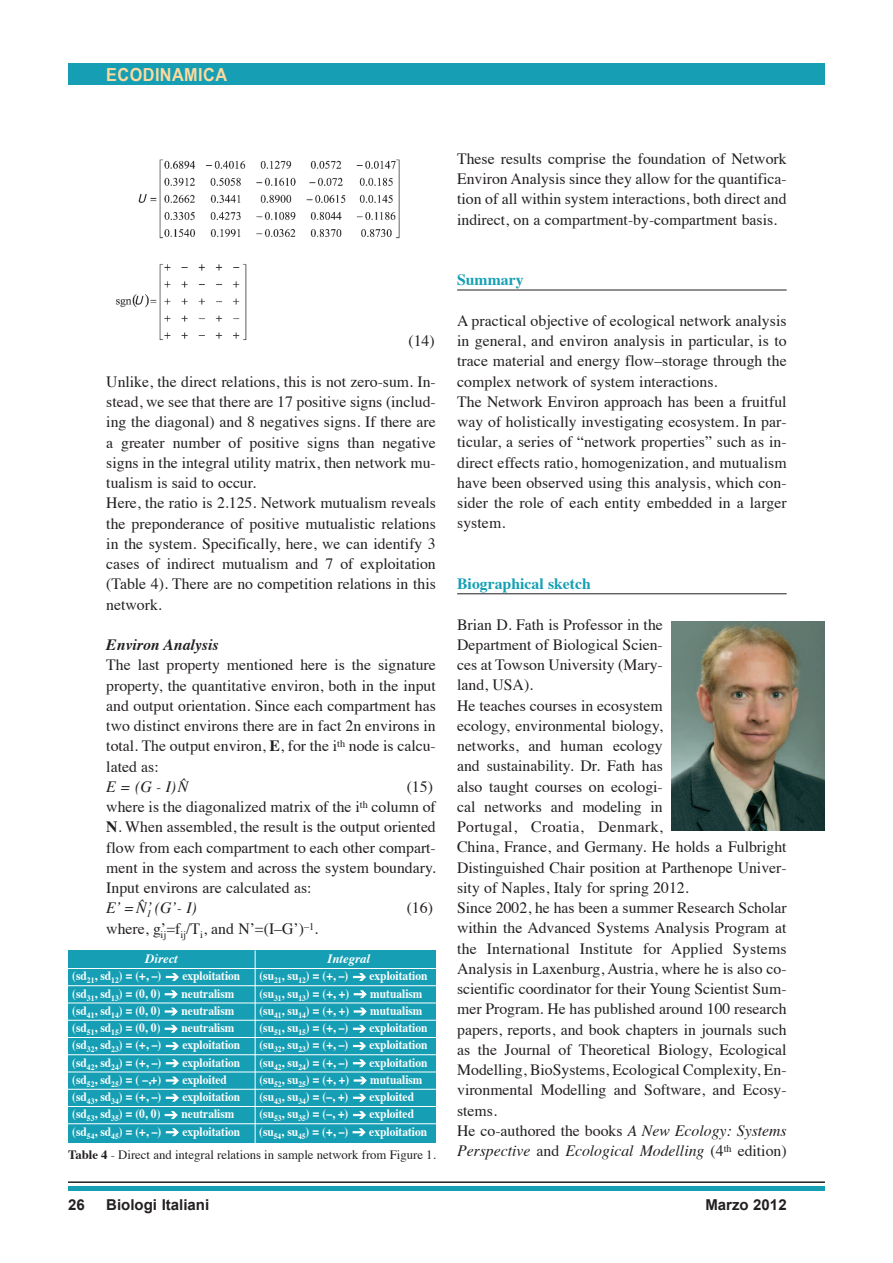
<style>
.page{position:relative;width:893px;height:1263px;background:#fff}
.page>*{position:absolute;margin:0;border:0;box-sizing:border-box;transform-origin:0 0}
.t1{font:700 18px "Arial Narrow";letter-spacing:.025em;color:#feda9e;scale:1.1 1}
.t2{font:15.75px/20.2px "Times";color:#231f20}
.t3{font:700 15.75px "Times";color:#169fb4}
.t4{font:italic 700 15.75px "Times";color:#231f20}
.t5{font:italic 15.75px "Times";color:#231f20}
.t6{font:700 15px "Arial";color:#231f20}
.t7{font:700 12.75px "Times";color:#fff;scale:.9 1}
.t8{font:12.75px/23.4px "Times";color:#231f20}
.t9{font:italic 700 12.75px "Times";color:#fff}
.s1{font-weight:700}
.s2{font-style:italic}
.s3{font-weight:700;color:#fff}
</style>
<div class="page">
<div style="left:68px;top:1186px;width:757px;height:5px;background:#169fb4"></div>
<div style="left:68px;top:64px;width:757px;height:21px;background:#169fb4"></div>
<hr style="left:68px;top:1181px;width:757px;height:2px;background:#231f20">
<hr style="left:457px;top:290px;width:330px;height:1px;background:#231f20">
<hr style="left:457px;top:593px;width:330px;height:1px;background:#231f20">
<img style="left:116px;top:159px;width:284px;height:181px">
<div style="left:68px;top:950px;width:368px;height:193px;background:#169fb4"></div>
<hr style="left:68px;top:968px;width:368px;height:1px;background:#fff">
<hr style="left:68px;top:985px;width:368px;height:1px;background:#fff">
<hr style="left:68px;top:1002px;width:368px;height:1px;background:#fff">
<hr style="left:68px;top:1020px;width:368px;height:1px;background:#fff">
<hr style="left:68px;top:1037px;width:368px;height:1px;background:#fff">
<hr style="left:68px;top:1054px;width:368px;height:1px;background:#fff">
<hr style="left:68px;top:1071px;width:368px;height:1px;background:#fff">
<hr style="left:68px;top:1089px;width:368px;height:1px;background:#fff">
<hr style="left:68px;top:1106px;width:368px;height:1px;background:#fff">
<hr style="left:68px;top:1123px;width:368px;height:1px;background:#fff">
<hr style="left:255px;top:950px;width:1px;height:193px;background:#fff">
<img style="left:672px;top:621px;width:153px;height:209px">
<p class="t1" style="left:106px;top:64px;width:111px">ECODINAMICA</p>
<p class="t2" style="left:408px;top:332px;width:28px">(14)</p>
<p class="t2" style="left:106px;top:373px;width:331px">Unlike, the direct relations, this is not zero-sum. In&shy;stead, we see that there are 17 positive signs (includ&shy;ing the diagonal) and 8 negatives signs. If there are a greater number of positive signs than negative signs in the integral utility matrix, then network mu&shy;tualism is said to occur.<br>Here, the ratio is 2.125. Network mutualism reveals the preponderance of positive mutualistic relations in the system. Specifically, here, we can identify 3 cases of indirect mutualism and 7 of exploitation (Table 4). There are no competition relations in this network.</p>
<p class="t4" style="left:106px;top:638px;width:114px">Environ Analysis</p>
<p class="t2" style="left:106px;top:656px;width:331px;text-align:justify">The last property mentioned here is the signature property, the quantitative environ, both in the input and output orientation. Since each compartment has two distinct environs there are in fact 2n environs in total. The output environ, <span class="s1">E</span>, for the i<sup>th</sup> node is calcu&shy;lated as:</p>
<p class="t5" style="left:106px;top:780px;width:84px">E=(G-I)Nˆ</p>
<p class="t2" style="left:106px;top:778px;width:331px;text-indent:300px">(15) where is the diagonalized matrix of the i<sup>th</sup> column of <span class="s1">N</span>. When assembled, the result is the output oriented flow from each compartment to each other compart&shy;ment in the system and across the system boundary.<br>Input environs are calculated as:<br><span class="s2">E’ =N</span><sup>ˆ</sup> <sub>1</sub><span class="s2">’ (G’- I)</span></p>
<p class="t2" style="left:407px;top:899px;width:28px">(16)</p>
<p class="t2" style="left:106px;top:919px;width:213px">where, g’<sub>ij</sub>=f<sub>ij</sub>/T<sub>i</sub>, and N’=(I–G’)<sup>–1</sup>.</p>
<p class="t9" style="left:145px;top:953px;width:34px">Direct</p>
<p class="t9" style="left:327px;top:953px;width:44px">Integral</p>
<p class="t7" style="left:72px;top:971px;width:100px">(sd<sub>21</sub>, sd<sub>12</sub>) = (+, –)</p>
<p class="t7" style="left:182px;top:971px;width:66px">exploitation</p>
<p class="t7" style="left:259px;top:971px;width:100px">(su<sub>21</sub>, su<sub>12</sub>) = (+, –)</p>
<p class="t7" style="left:369px;top:971px;width:66px">exploitation</p>
<p class="t7" style="left:72px;top:988px;width:100px">(sd<sub>31</sub>, sd<sub>13</sub>) = (0, 0)</p>
<p class="t7" style="left:182px;top:988px;width:60px">neutralism</p>
<p class="t7" style="left:259px;top:988px;width:101px">(su<sub>31</sub>, su<sub>13</sub>) = (+, +)</p>
<p class="t7" style="left:370px;top:988px;width:60px">mutualism</p>
<p class="t7" style="left:72px;top:1005px;width:100px">(sd<sub>41</sub>, sd<sub>14</sub>) = (0, 0)</p>
<p class="t7" style="left:182px;top:1005px;width:60px">neutralism</p>
<p class="t7" style="left:259px;top:1005px;width:101px">(su<sub>41</sub>, su<sub>14</sub>) = (+, +)</p>
<p class="t7" style="left:370px;top:1005px;width:60px">mutualism</p>
<p class="t7" style="left:72px;top:1022px;width:100px">(sd<sub>51</sub>, sd<sub>15</sub>) = (0, 0)</p>
<p class="t7" style="left:182px;top:1022px;width:60px">neutralism</p>
<p class="t7" style="left:259px;top:1022px;width:100px">(su<sub>51</sub>, su<sub>15</sub>) = (+, –)</p>
<p class="t7" style="left:369px;top:1022px;width:66px">exploitation</p>
<p class="t7" style="left:72px;top:1040px;width:100px">(sd<sub>32</sub>, sd<sub>23</sub>) = (+, –)</p>
<p class="t7" style="left:182px;top:1040px;width:66px">exploitation</p>
<p class="t7" style="left:259px;top:1040px;width:100px">(su<sub>32</sub>, su<sub>23</sub>) = (+, –)</p>
<p class="t7" style="left:369px;top:1040px;width:66px">exploitation</p>
<p class="t7" style="left:72px;top:1057px;width:100px">(sd<sub>42</sub>, sd<sub>24</sub>) = (+, –)</p>
<p class="t7" style="left:182px;top:1057px;width:66px">exploitation</p>
<p class="t7" style="left:259px;top:1057px;width:100px">(su<sub>42</sub>, su<sub>24</sub>) = (+, –)</p>
<p class="t7" style="left:369px;top:1057px;width:66px">exploitation</p>
<p class="t7" style="left:72px;top:1074px;width:100px">(sd<sub>52</sub>, sd<sub>25</sub>) = ( –,+)</p>
<p class="t7" style="left:182px;top:1074px;width:51px">exploited</p>
<p class="t7" style="left:259px;top:1074px;width:101px">(su<sub>52</sub>, su<sub>25</sub>) = (+, +)</p>
<p class="t7" style="left:370px;top:1074px;width:60px">mutualism</p>
<p class="t7" style="left:72px;top:1091px;width:100px">(sd<sub>43</sub>, sd<sub>34</sub>) = (+, –)</p>
<p class="t7" style="left:182px;top:1091px;width:66px">exploitation</p>
<p class="t7" style="left:259px;top:1091px;width:100px">(su<sub>43</sub>, su<sub>34</sub>) = (–, +)</p>
<p class="t7" style="left:369px;top:1091px;width:51px">exploited</p>
<p class="t7" style="left:72px;top:1109px;width:100px">(sd<sub>53</sub>, sd<sub>35</sub>) = (0, 0)</p>
<p class="t7" style="left:182px;top:1109px;width:60px">neutralism</p>
<p class="t7" style="left:259px;top:1109px;width:100px">(su<sub>53</sub>, su<sub>35</sub>) = (–, +)</p>
<p class="t7" style="left:369px;top:1109px;width:51px">exploited</p>
<p class="t7" style="left:72px;top:1126px;width:100px">(sd<sub>54</sub>, sd<sub>45</sub>) = (+, –)</p>
<p class="t7" style="left:182px;top:1126px;width:66px">exploitation</p>
<p class="t7" style="left:259px;top:1126px;width:100px">(su<sub>54</sub>, su<sub>45</sub>) = (+, –)</p>
<p class="t8" style="left:68px;top:1121px;width:369px;text-indent:301px"><span class="s3">exploitation<br></span><span class="s1">Table 4</span> - Direct and integral relations in sample network from Figure 1.</p>
<p class="t2" style="left:457px;top:150px;width:331px;text-align:justify">These results comprise the foundation of Network Environ Analysis since they allow for the quantifica&shy;tion of all within system interactions, both direct and indirect, on a compartment-by-compartment basis.</p>
<p class="t3" style="left:457px;top:274px;width:68px">Summary</p>
<p class="t2" style="left:457px;top:312px;width:331px">A practical objective of ecological network analysis in general, and environ analysis in particular, is to trace material and energy flow–storage through the complex network of system interactions.<br>The Network Environ approach has been a fruitful way of holistically investigating ecosystem. In par&shy;ticular, a series of “network properties” such as in&shy;direct effects ratio, homogenization, and mutualism have been observed using this analysis, which con&shy;sider the role of each entity embedded in a larger system.</p>
<p class="t3" style="left:457px;top:577px;width:135px">Biographical sketch</p>
<p class="t2" style="left:457px;top:616px;width:331px">Brian D. Fath is Professor in the<br>Department of Biological Scien-<br>ces at Towson University (Mary-<br>land, USA).<br>He teaches courses in ecosystem<br>ecology, environmental biology,<br>networks, and human ecology<br>and sustainability. Dr. Fath has<br>also taught courses on ecologi-<br>cal networks and modeling in<br>Portugal, Croatia, Denmark,<br>China, France, and Germany. He holds a Fulbright Distinguished Chair position at Parthenope Univer&shy;sity of Naples, Italy for spring 2012.<br>Since 2002, he has been a summer Research Scholar within the Advanced Systems Analysis Program at the International Institute for Applied Systems Analysis in Laxenburg, Austria, where he is also co&shy;scientific coordinator for their Young Scientist Sum&shy;mer Program. He has published around 100 research papers, reports, and book chapters in journals such as the Journal of Theoretical Biology, Ecological Modelling, BioSystems, Ecological Complexity, En&shy;vironmental Modelling and Software, and Ecosy&shy;stems.<br>He co-authored the books <span class="s2">A New Ecology: Systems Perspective</span> and <span class="s2">Ecological Modelling</span> (4<sup>th</sup> edition)</p>
<p class="t6" style="left:68px;top:1196px;width:18px">26</p>
<p class="t6" style="left:106px;top:1196px;width:104px">Biologi Italiani</p>
<p class="t6" style="left:705px;top:1196px;width:83px">Marzo 2012</p>
</div>
